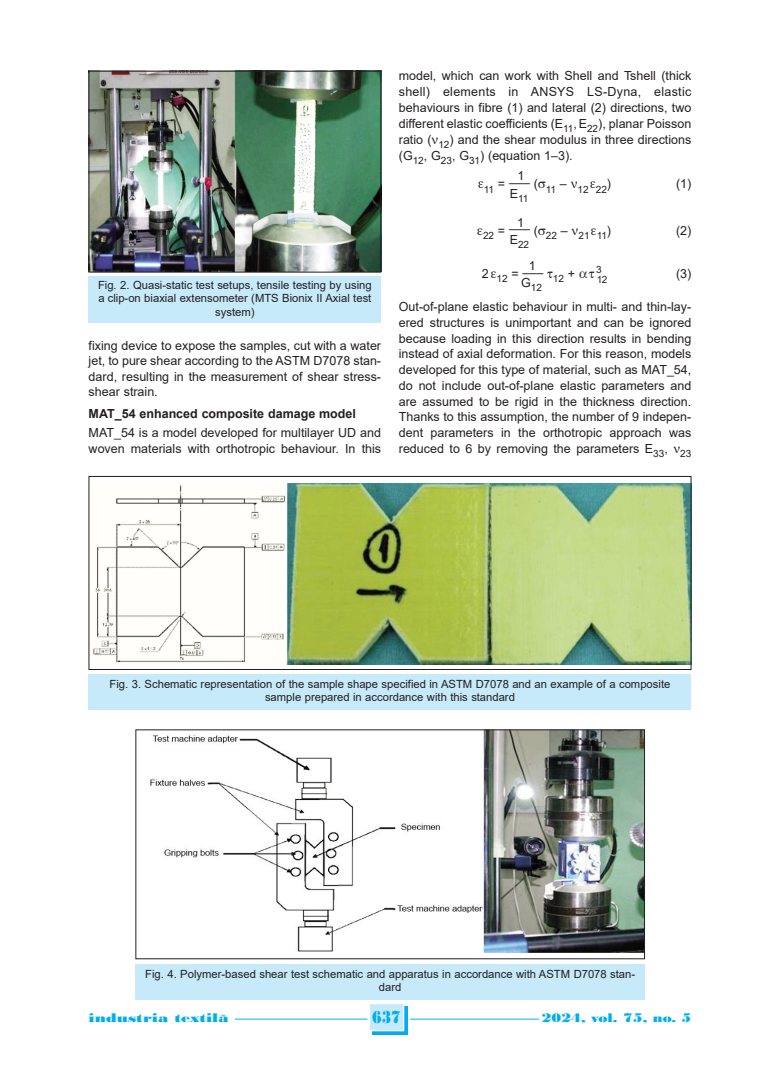
<style>
.page{position:relative;width:780px;height:1088px;background:#fff}
.page>*{position:absolute;margin:0;border:0;box-sizing:border-box;transform-origin:0 0}
.t1{font:18.12px "Bodoni MT Black";color:#00aeef;scale:.8 1}
.t2{font:13.12px "Bodoni MT Black";color:#00aeef;scale:1.3 1}
.t3{font:13.12px "Bodoni MT Black";color:#00aeef;scale:1.14 1}
.t4{font:12.5px/15.8px "Arial";color:#231f20;text-align:justify}
.t5{font:700 12.5px "Arial";color:#231f20}
.t6{font:11.25px/13.5px "Arial";color:#231f20;text-align:center}
.t7{font:10px "Arial";color:#231f20}
.s1{font-size:15px}
</style>
<div class="page">
<svg style="left:372px;top:1006px;width:36px;height:29px"></svg>
<div style="left:370px;top:1004px;width:33px;height:26px;background:#c6eafa"></div>
<hr style="left:225px;top:1019px;width:142px;height:1px;background:#00aeef">
<hr style="left:410px;top:1019px;width:139px;height:1px;background:#00aeef">
<div style="left:89px;top:1012px;width:146px;height:14px;background:#fff"></div>
<div style="left:539px;top:1012px;width:152px;height:14px;background:#fff"></div>
<div style="left:89px;top:276px;width:292px;height:46px;background:#c6eafa"></div>
<img style="left:91px;top:73px;width:288px;height:197px">
<div style="left:89px;top:674px;width:602px;height:35px;background:#c6eafa"></div>
<img style="left:93px;top:483px;width:596px;height:181px">
<div style="left:135px;top:964px;width:509px;height:35px;background:#c6eafa"></div>
<img style="left:150px;top:731px;width:492px;height:222px">
<div style="left:89px;top:71px;width:292px;height:201px;border:1px solid #231f20"></div>
<div style="left:89px;top:476px;width:602px;height:194px;border:1px solid #231f20"></div>
<p class="t6" style="left:98px;top:278px;width:275px">Fig. 2. Quasi-static test setups, tensile testing by using a clip-on biaxial extensometer (MTS Bionix II Axial test system)</p>
<p class="t4" style="left:89px;top:338px;width:294px;line-height:15.2px">fixing device to expose the samples, cut with a water jet, to pure shear according to the ASTM D7078 stan&shy;dard, resulting in the measurement of shear stress&shy;shear strain.</p>
<p class="t5" style="left:89px;top:407px;width:269px">MAT_54 enhanced composite damage model</p>
<p class="t4" style="left:89px;top:425px;width:294px;line-height:15.4px">MAT_54 is a model developed for multilayer UD and woven materials with orthotropic behaviour. In this</p>
<p class="t4" style="left:399px;top:68px;width:294px">model, which can work with Shell and Tshell (thick shell) elements in ANSYS LS-Dyna, elastic behaviours in fibre (1) and lateral (2) directions, two different elastic coefficients (E<sub>11</sub>,E<sub>22</sub>), planar Poisson ratio (■<sub>12</sub>) and the shear modulus in three directions (G<sub>12</sub>, G<sub>23</sub>, G<sub>31</sub>) (equation 1–3).</p>
<p class="t4" style="left:517px;top:168px;width:8px">1</p>
<p class="t7" style="left:484px;top:183px;width:129px">11 <sup>=</sup> <sup>–––</sup> <sup>(</sup>▲11 <sup>–</sup> ■12 22<sup>)</sup></p>
<p class="t4" style="left:676px;top:176px;width:17px">(1)</p>
<p class="t7" style="left:509px;top:193px;width:20px"><sup>E</sup>11</p>
<p class="t4" style="left:517px;top:214px;width:8px">1</p>
<p class="t7" style="left:483px;top:230px;width:130px">22 <sup>=</sup> <sup>–––</sup> <sup>(</sup>▲22 <sup>–</sup> ■21 11<sup>)</sup></p>
<p class="t4" style="left:676px;top:222px;width:17px">(2)</p>
<p class="t7" style="left:509px;top:239px;width:21px"><sup>E</sup>22</p>
<p class="t4" style="left:529px;top:257px;width:8px">1</p>
<p class="t4" style="left:482px;top:265px;width:121px">2 <sub>12</sub> =–––▼<sub>12</sub> + ▼<sup>3</sup></p>
<p class="t7" style="left:596px;top:274px;width:12px">12</p>
<p class="t4" style="left:676px;top:266px;width:17px">(3)</p>
<p class="t7" style="left:521px;top:282px;width:22px"><sup>G</sup>12</p>
<p class="t4" style="left:399px;top:299px;width:294px">Out-of-plane elastic behaviour in multi- and thin-lay&shy;ered structures is unimportant and can be ignored because loading in this direction results in bending instead of axial deformation. For this reason, models developed for this type of material, such as MAT_54, do not include out-of-plane elastic parameters and are assumed to be rigid in the thickness direction.<br>Thanks to this assumption, the number of 9 indepen&shy;dent parameters in the orthotropic approach was reduced to 6 by removing the parameters E<sub>33</sub>, ■<sub>23</sub></p>
<p class="t6" style="left:110px;top:677px;width:562px">Fig. 3. Schematic representation of the sample shape specified in ASTM D7078 and an example of a composite sample prepared in accordance with this standard</p>
<p class="t6" style="left:145px;top:967px;width:491px">Fig. 4. Polymer-based shear test schematic and apparatus in accordance with ASTM D7078 stan&shy;dard</p>
<p class="t2" style="left:89px;top:1010px;width:109px">industria textila<span class="s1">˘</span></p>
<h1 class="t1" style="left:372px;top:1006px;width:37px">637</h1>
<p class="t3" style="left:541px;top:1010px;width:133px">2024, vol. 75, no. 5</p>
</div>
